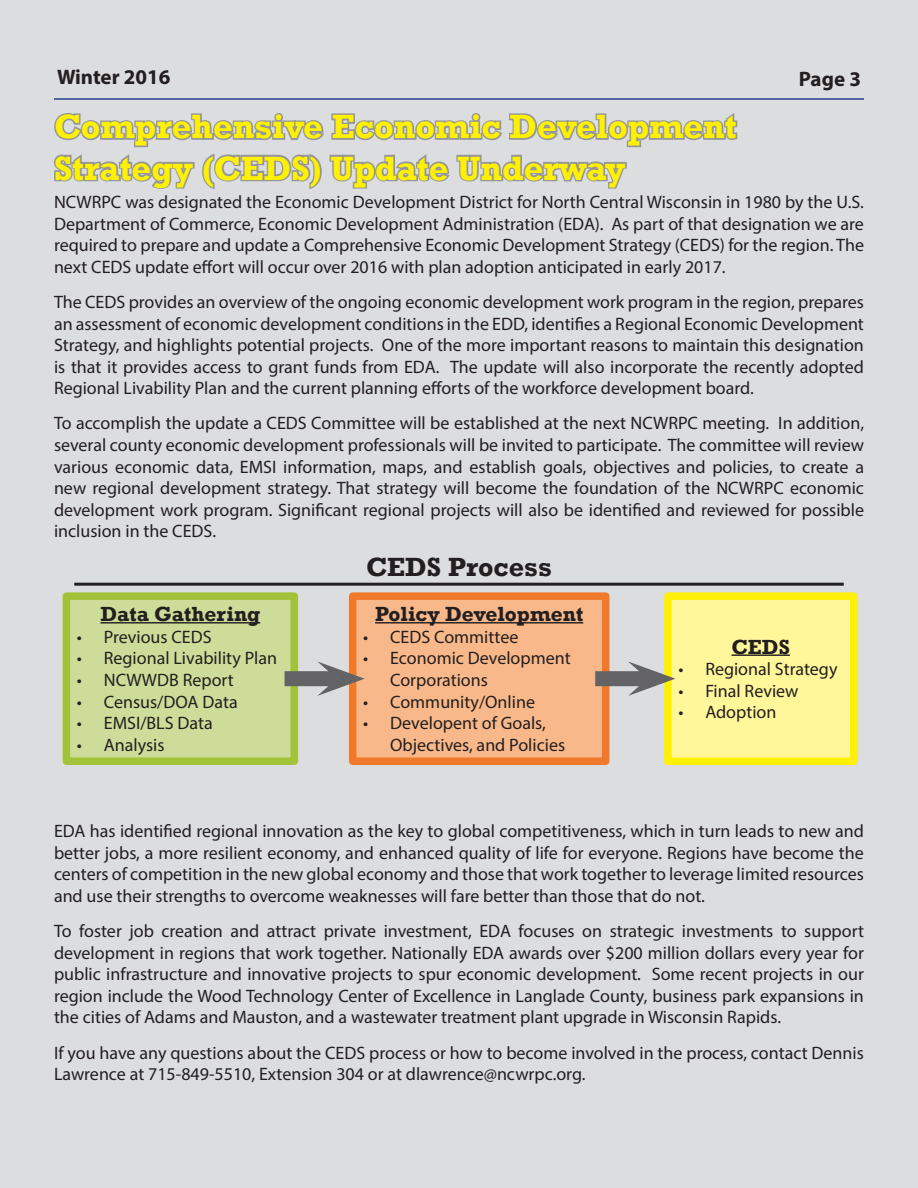
<style>
.page{position:relative;width:918px;height:1188px;background:#dcdddf}
.page>*{position:absolute;margin:0;border:0;box-sizing:border-box;transform-origin:0 0}
.Article_Header{font:700 34.5px/41.4px "Rockwell";color:#fff101}
.Sidebar_Header_Under{font:700 27px "Rockwell";color:#231f20}
.Sidebar_Header_Under-2{font:700 21px "Rockwell";color:#231f20}
.t1{font:700 21px "Myriad Pro";color:#231f20}
.Article_Body{font:18px/21.6px "Myriad Pro";color:#231f20;text-align:justify}
</style>
<div class="page">
<hr style="left:54px;top:98px;width:810px;height:2px;background:#253f8e">
<svg style="left:52px;top:110px;width:687px;height:82px;background:#c4c5c7"></svg>
<div style="left:66px;top:596px;width:228px;height:165px;background:#cddc98"></div>
<hr style="left:100px;top:622px;width:160px;height:2px;background:#231f20">
<div style="left:63px;top:592px;width:235px;height:173px;border:8px solid #a2c23a"></div>
<div style="left:353px;top:596px;width:253px;height:165px;background:#f8b889"></div>
<hr style="left:375px;top:622px;width:208px;height:2px;background:#231f20">
<div style="left:349px;top:592px;width:260px;height:173px;border:8px solid #f07a2c"></div>
<div style="left:668px;top:596px;width:186px;height:165px;background:#fff79a"></div>
<hr style="left:732px;top:654px;width:58px;height:2px;background:#231f20">
<div style="left:664px;top:592px;width:193px;height:173px;border:8px solid #fff101"></div>
<div style="left:285px;top:671px;width:52px;height:15px;background:#636366"></div>
<svg style="left:317px;top:661px;width:48px;height:35px"></svg>
<div style="left:595px;top:671px;width:52px;height:15px;background:#636366"></div>
<svg style="left:628px;top:661px;width:47px;height:35px"></svg>
<hr style="left:74px;top:583px;width:770px;height:3px;background:#231f20">
<p class="t1" style="left:57px;top:63px;width:115px">Winter 2016</p>
<p class="t1" style="left:799px;top:65px;width:64px">Page 3</p>
<p class="Article_Header" style="left:54px;top:106px;width:684px">Comprehensive Economic Development<br>Strategy (CEDS) Update Underway</p>
<p class="Article_Body" style="left:54px;top:191px;width:812px">NCWRPC was designated the Economic Development District for North Central Wisconsin in 1980 by the U.S.<br>Department of Commerce, Economic Development Administration (EDA). As part of that designation we are required to prepare and update a Comprehensive Economic Development Strategy (CEDS) for the region. The next CEDS update effort will occur over 2016 with plan adoption anticipated in early 2017.</p>
<p class="Article_Body" style="left:54px;top:291px;width:811px">The CEDS provides an overview of the ongoing economic development work program in the region, prepares an assessment of economic development conditions in the EDD, identifies a Regional Economic Development Strategy, and highlights potential projects. One of the more important reasons to maintain this designation is that it provides access to grant funds from EDA. The update will also incorporate the recently adopted Regional Livability Plan and the current planning efforts of the workforce development board.</p>
<p class="Article_Body" style="left:54px;top:412px;width:812px">To accomplish the update a CEDS Committee will be established at the next NCWRPC meeting. In addition, several county economic development professionals will be invited to participate. The committee will review various economic data, EMSI information, maps, and establish goals, objectives and policies, to create a new regional development strategy. That strategy will become the foundation of the NCWRPC economic development work program. Significant regional projects will also be identified and reviewed for possible inclusion in the CEDS.</p>
<p class="Sidebar_Header_Under-2" style="left:100px;top:601px;width:161px">Data Gathering</p>
<p class="Article_Body" style="left:77px;top:626px;width:136px">• Previous CEDS</p>
<p class="Article_Body" style="left:77px;top:647px;width:202px">• Regional Livability Plan</p>
<p class="Article_Body" style="left:77px;top:669px;width:158px">• NCWWDB Report</p>
<p class="Article_Body" style="left:77px;top:690px;width:162px">• Census/DOA Data</p>
<p class="Article_Body" style="left:77px;top:712px;width:137px">• EMSI/BLS Data</p>
<p class="Article_Body" style="left:77px;top:734px;width:89px">• Analysis</p>
<p class="Sidebar_Header_Under" style="left:366px;top:551px;width:187px">CEDS Process</p>
<p class="Sidebar_Header_Under-2" style="left:375px;top:601px;width:210px">Policy Development</p>
<p class="Article_Body" style="left:363px;top:626px;width:157px">• CEDS Committee</p>
<p class="Article_Body" style="left:363px;top:647px;width:209px">• Economic Development</p>
<p class="Article_Body" style="left:390px;top:669px;width:99px">Corporations</p>
<p class="Article_Body" style="left:363px;top:690px;width:173px">• Community/Online</p>
<p class="Article_Body" style="left:363px;top:712px;width:184px">• Developent of Goals,</p>
<p class="Article_Body" style="left:390px;top:734px;width:176px">Objectives, and Policies</p>
<p class="Sidebar_Header_Under-2" style="left:732px;top:634px;width:60px">CEDS</p>
<p class="Article_Body" style="left:678px;top:658px;width:161px">• Regional Strategy</p>
<p class="Article_Body" style="left:678px;top:680px;width:122px">• Final Review</p>
<p class="Article_Body" style="left:678px;top:701px;width:100px">• Adoption</p>
<p class="Article_Body" style="left:54px;top:820px;width:811px">EDA has identified regional innovation as the key to global competitiveness, which in turn leads to new and better jobs, a more resilient economy, and enhanced quality of life for everyone. Regions have become the centers of competition in the new global economy and those that work together to leverage limited resources and use their strengths to overcome weaknesses will fare better than those that do not.</p>
<p class="Article_Body" style="left:54px;top:920px;width:812px">To foster job creation and attract private investment, EDA focuses on strategic investments to support development in regions that work together. Nationally EDA awards over $200 million dollars every year for public infrastructure and innovative projects to spur economic development. Some recent projects in our region include the Wood Technology Center of Excellence in Langlade County, business park expansions in the cities of Adams and Mauston, and a wastewater treatment plant upgrade in Wisconsin Rapids.</p>
<p class="Article_Body" style="left:54px;top:1041px;width:811px">If you have any questions about the CEDS process or how to become involved in the process, contact Dennis<br>Lawrence at 715-849-5510, Extension 304 or at dlawrence@ncwrpc.org.</p>
</div>
